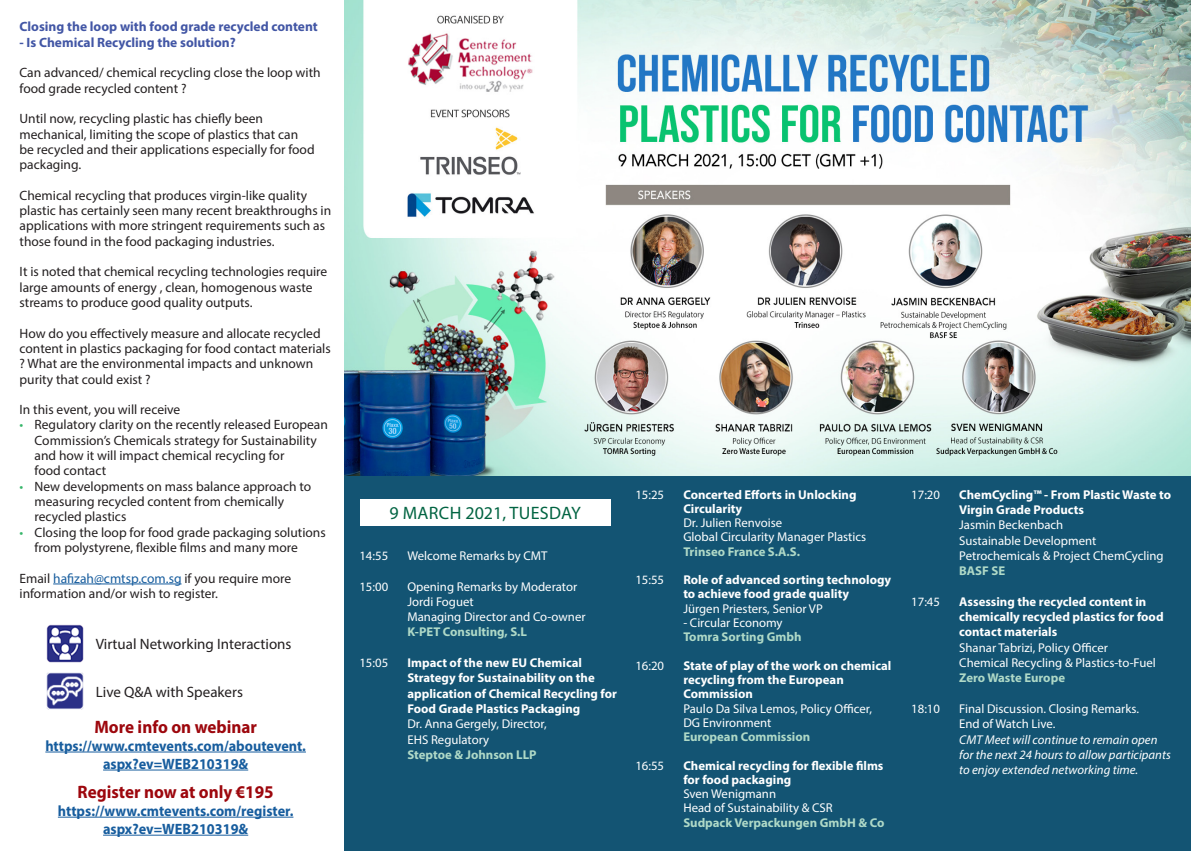
<style>
.page{position:relative;width:1191px;height:851px;background:#fff}
.page>*{position:absolute;margin:0;border:0;box-sizing:border-box;transform-origin:0 0}
.t1{font:700 18px "Myriad Pro";color:#9d070d;scale:.95 1}
.t2{font:18px "Myriad Pro";letter-spacing:.02em;color:#026442}
.t3{font:700 15px/18px "Myriad Pro";color:#175d9e;text-align:center;scale:.95 1}
.t4{font:15px "Myriad Pro";color:#231f20}
.Bullet{font:13.5px/15.3px "Myriad Pro";color:#231f20}
.Bullet-2{font:700 13.5px "Myriad Pro";color:#4256a5}
.t5{font:12.75px/15.3px "Myriad Pro";color:#fff}
.t6{font:700 12.75px/15.3px "Myriad Pro";color:#fff}
.t7{font:700 12.75px "Myriad Pro";color:#afd9c7}
.t8{font:italic 12.75px/15.3px "Myriad Pro";color:#fff}
.s1{color:#37b66b}
.s2{color:#175d9e}
</style>
<div class="page">
<img style="left:344px;top:0;width:846px;height:476px">
<hr style="left:53px;top:583px;width:129px;height:1px;background:#175d9e">
<hr style="left:45px;top:751px;width:261px;height:1px;background:#175d9e">
<hr style="left:103px;top:769px;width:145px;height:1px;background:#175d9e">
<hr style="left:58px;top:816px;width:235px;height:1px;background:#175d9e">
<hr style="left:103px;top:834px;width:145px;height:1px;background:#175d9e">
<div style="left:344px;top:476px;width:847px;height:374px;background:#135473"></div>
<div style="left:360px;top:499px;width:251px;height:27px;background:#fff"></div>
<img style="left:46px;top:624px;width:38px;height:38px">
<img style="left:46px;top:672px;width:38px;height:37px">
<p class="Bullet-2" style="left:20px;top:18px;width:300px">Closing the loop with food grade recycled content</p>
<p class="Bullet-2" style="left:20px;top:33px;width:218px">- Is Chemical Recycling the solution?</p>
<p class="Bullet" style="left:20px;top:65px;width:302px">Can advanced/ chemical recycling close the loop with food grade recycled content ?</p>
<p class="Bullet" style="left:20px;top:111px;width:296px">Until now, recycling plastic has chiefly been mechanical, limiting the scope of plastics that can be recycled and their applications especially for food packaging.</p>
<p class="Bullet" style="left:20px;top:187px;width:313px">Chemical recycling that produces virgin-like quality plastic has certainly seen many recent breakthroughs in applications with more stringent requirements such as those found in the food packaging industries.</p>
<p class="Bullet" style="left:20px;top:264px;width:309px">It is noted that chemical recycling technologies require large amounts of energy , clean, homogenous waste streams to produce good quality outputs.</p>
<p class="Bullet" style="left:20px;top:325px;width:313px">How do you effectively measure and allocate recycled content in plastics packaging for food contact materials ? What are the environmental impacts and unknown purity that could exist ?</p>
<p class="Bullet" style="left:20px;top:401px;width:162px">In this event, you will receive</p>
<p class="Bullet" style="left:35px;top:417px;width:295px;text-indent:-15px"><span class="s1">•</span> Regulatory clarity on the recently released European Commission’s Chemicals strategy for Sustainability and how it will impact chemical recycling for<br>food contact</p>
<p class="Bullet" style="left:35px;top:478px;width:278px;text-indent:-15px"><span class="s1">•</span> New developments on mass balance approach to measuring recycled content from chemically recycled plastics</p>
<p class="Bullet" style="left:35px;top:524px;width:293px;text-indent:-15px"><span class="s1">•</span> Closing the loop for food grade packaging solutions from polystyrene, flexible films and many more</p>
<p class="Bullet" style="left:20px;top:570px;width:273px">Email <span class="s2">hafizah@cmtsp.com.sg</span> if you require more information and/or wish to register.</p>
<p class="t4" style="left:96px;top:634px;width:197px">Virtual Networking Interactions</p>
<p class="t4" style="left:96px;top:682px;width:149px">Live Q&amp;A with Speakers</p>
<p class="t1" style="left:94px;top:714px;width:173px">More info on webinar</p>
<p class="t3" style="left:45px;top:735px;width:276px">https://www.cmtevents.com/aboutevent. aspx?ev=WEB210319&amp;</p>
<p class="t1" style="left:78px;top:779px;width:208px">Register now at only €195</p>
<p class="t3" style="left:58px;top:801px;width:249px">https://www.cmtevents.com/register. aspx?ev=WEB210319&amp;</p>
<p class="t2" style="left:389px;top:501px;width:193px">9 MARCH 2021, TUESDAY</p>
<p class="t5" style="left:359px;top:547px;width:30px">14:55</p>
<p class="t5" style="left:407px;top:547px;width:141px">Welcome Remarks by CMT</p>
<p class="t5" style="left:359px;top:578px;width:30px">15:00</p>
<p class="t5" style="left:407px;top:578px;width:171px">Opening Remarks by Moderator</p>
<p class="t5" style="left:407px;top:593px;width:68px">Jordi Foguet</p>
<p class="t5" style="left:407px;top:609px;width:180px">Managing Director and Co-owner</p>
<p class="t7" style="left:407px;top:623px;width:121px">K-PET Consulting, S.L</p>
<p class="t5" style="left:359px;top:654px;width:30px">15:05</p>
<p class="t6" style="left:407px;top:654px;width:211px">Impact of the new EU Chemical Strategy for Sustainability on the application of Chemical Recycling for Food Grade Plastics Packaging</p>
<p class="t5" style="left:407px;top:716px;width:141px">Dr. Anna Gergely, Director,</p>
<p class="t5" style="left:407px;top:731px;width:83px">EHS Regulatory</p>
<p class="t7" style="left:407px;top:746px;width:131px">Steptoe &amp; Johnson LLP</p>
<p class="t5" style="left:635px;top:486px;width:30px">15:25</p>
<p class="t6" style="left:683px;top:486px;width:175px;line-height:14.2px">Concerted Efforts in Unlocking<br>Circularity</p>
<p class="t5" style="left:683px;top:515px;width:100px">Dr. Julien Renvoise</p>
<p class="t5" style="left:683px;top:529px;width:184px">Global Circularity Manager Plastics</p>
<p class="t7" style="left:683px;top:543px;width:118px">Trinseo France S.A.S.</p>
<p class="t5" style="left:635px;top:572px;width:30px">15:55</p>
<p class="t6" style="left:683px;top:572px;width:209px;line-height:14.2px">Role of advanced sorting technology to achieve food grade quality</p>
<p class="t5" style="left:683px;top:600px;width:141px">Jürgen Priesters, Senior VP</p>
<p class="t5" style="left:683px;top:614px;width:101px">- Circular Economy</p>
<p class="t7" style="left:683px;top:628px;width:120px">Tomra Sorting Gmbh</p>
<p class="t5" style="left:635px;top:657px;width:30px">16:20</p>
<p class="t6" style="left:683px;top:657px;width:210px;line-height:14.2px">State of play of the work on chemical recycling from the European<br>Commission</p>
<p class="t5" style="left:683px;top:700px;width:190px">Paulo Da Silva Lemos, Policy Officer,</p>
<p class="t5" style="left:683px;top:714px;width:90px">DG Environment</p>
<p class="t7" style="left:683px;top:728px;width:128px">European Commission</p>
<p class="t5" style="left:635px;top:757px;width:30px">16:55</p>
<p class="t6" style="left:683px;top:757px;width:202px;line-height:14.2px">Chemical recycling for flexible films for food packaging</p>
<p class="t5" style="left:683px;top:786px;width:151px;line-height:14.2px">Sven Wenigmann<br>Head of Sustainability &amp; CSR</p>
<p class="t7" style="left:683px;top:813px;width:202px">Sudpack Verpackungen GmbH &amp; Co</p>
<p class="t5" style="left:911px;top:486px;width:30px">17:20</p>
<p class="t6" style="left:959px;top:486px;width:213px">ChemCycling™ - From Plastic Waste to<br>Virgin Grade Products</p>
<p class="t5" style="left:959px;top:517px;width:106px">Jasmin Beckenbach</p>
<p class="t5" style="left:959px;top:532px;width:206px">Sustainable Development<br>Petrochemicals &amp; Project ChemCycling</p>
<p class="t7" style="left:959px;top:562px;width:47px">BASF SE</p>
<p class="t5" style="left:911px;top:593px;width:30px">17:45</p>
<p class="t6" style="left:959px;top:593px;width:206px">Assessing the recycled content in chemically recycled plastics for food contact materials</p>
<p class="t5" style="left:959px;top:639px;width:198px">Shanar Tabrizi, Policy Officer<br>Chemical Recycling &amp; Plastics-to-Fuel</p>
<p class="t7" style="left:959px;top:669px;width:107px">Zero Waste Europe</p>
<p class="t5" style="left:911px;top:700px;width:30px">18:10</p>
<p class="t5" style="left:959px;top:700px;width:181px">Final Discussion. Closing Remarks.</p>
<p class="t5" style="left:959px;top:716px;width:98px">End of Watch Live.</p>
<p class="t8" style="left:959px;top:731px;width:213px">CMT Meet will continue to remain open for the next 24 hours to allow participants to enjoy extended networking time.</p>
</div>
